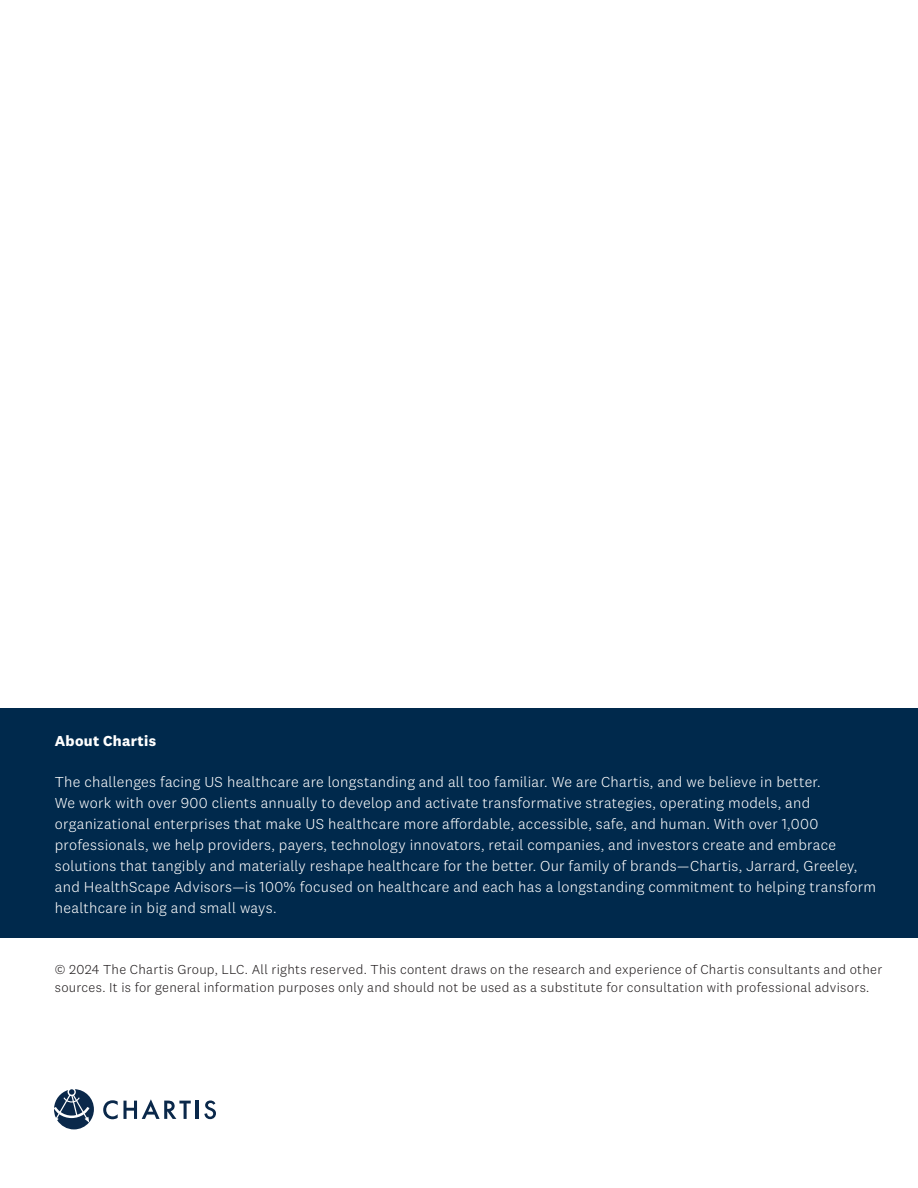
<style>
.page{position:relative;width:918px;height:1188px;background:#fff}
.page>*{position:absolute;margin:0;border:0;box-sizing:border-box;transform-origin:0 0}
.t1{font:300 15px/21px "National 2";letter-spacing:.015em;color:#fff}
.t2{font:700 15px "National 2";letter-spacing:.02em;color:#fff}
.t3{font:300 13.5px/18px "National 2";letter-spacing:.02em;color:#231f20}
</style>
<div class="page">
<svg style="left:54px;top:1089px;width:40px;height:40px"></svg>
<hr style="left:196px;top:1101px;width:3px;height:18px;background:#0a284a">
<svg style="left:204px;top:1100px;width:12px;height:19px"></svg>
<svg style="left:103px;top:1099px;width:88px;height:20px"></svg>
<div style="left:0;top:709px;width:918px;height:229px;background:#00294c"></div>
<p class="t2" style="left:55px;top:731px;width:103px">About Chartis</p>
<p class="t1" style="left:55px;top:771px;width:823px">The challenges facing US healthcare are longstanding and all too familiar. We are Chartis, and we believe in better.<br>We work with over 900 clients annually to develop and activate transformative strategies, operating models, and organizational enterprises that make US healthcare more affordable, accessible, safe, and human. With over 1,000 professionals, we help providers, payers, technology innovators, retail companies, and investors create and embrace solutions that tangibly and materially reshape healthcare for the better. Our family of brands—Chartis, Jarrard, Greeley, and HealthScape Advisors—is 100% focused on healthcare and each has a longstanding commitment to helping transform healthcare in big and small ways.</p>
<p class="t3" style="left:55px;top:960px;width:829px">© 2024 The Chartis Group, LLC. All rights reserved. This content draws on the research and experience of Chartis consultants and other sources. It is for general information purposes only and should not be used as a substitute for consultation with professional advisors.</p>
</div>
